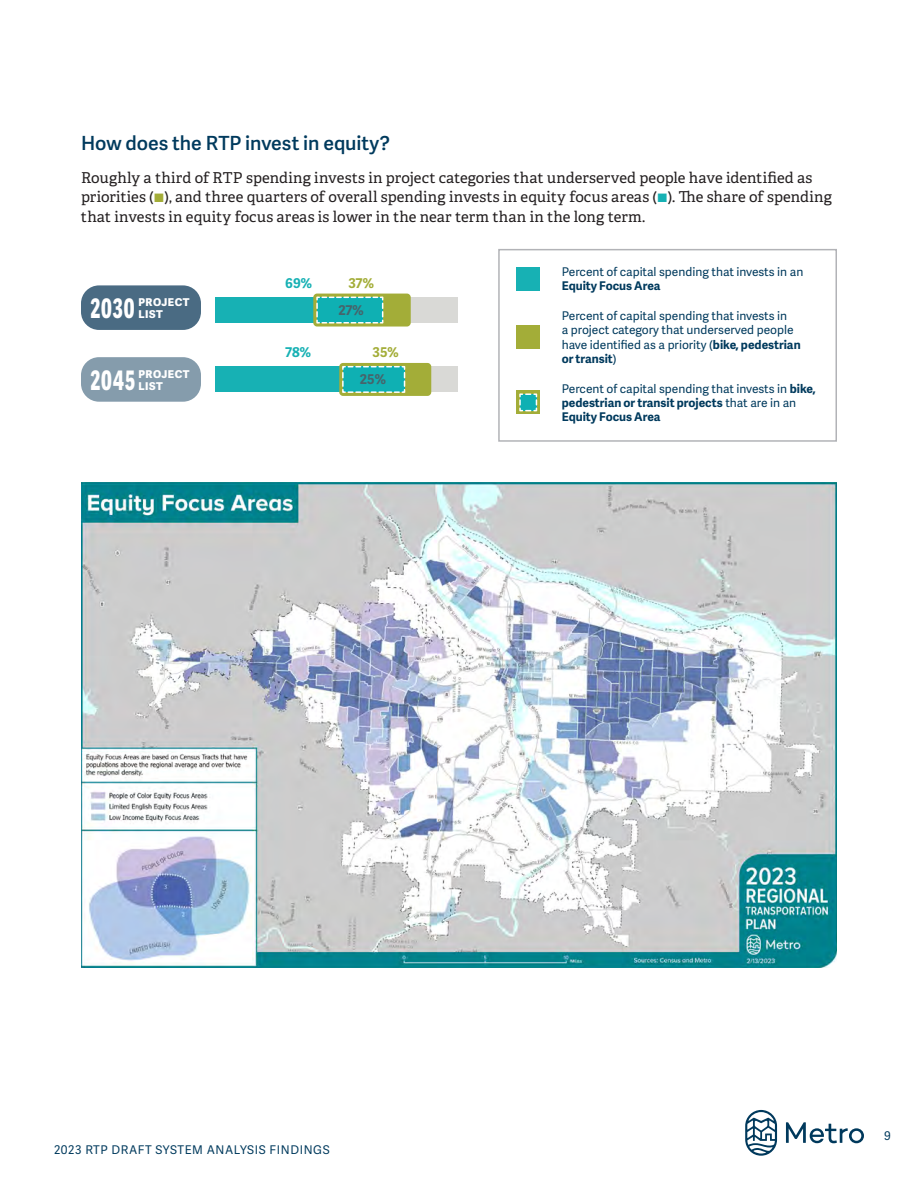
<style>
.page{position:relative;width:918px;height:1188px;background:#fff}
.page>*{position:absolute;margin:0;border:0;box-sizing:border-box;transform-origin:0 0}
.t1{font:800 26.85px "Adelle Sans";letter-spacing:.05em;color:#fff;scale:.67 1}
.memo_heading{font:600 19.5px "Adelle Sans";letter-spacing:-.005em;color:#003a5d}
.body_text{font:15px/19.5px "Adelle";letter-spacing:.005em;color:#231f20}
.t2{font:700 13.5px "Adelle Sans";color:#17b1b4}
.t3{font:700 13.5px "Adelle Sans";color:#a3ad38}
.t4{font:700 13.5px "Adelle Sans";color:#46646b}
.t5{font:12px/14.4px "Adelle Sans";color:#003a5d}
.t6{font:12px "Adelle Sans";letter-spacing:.05em;color:#003a5d}
.t7{font:800 10.8px "Adelle Sans";letter-spacing:.05em;color:#fff}
.s1{color:#a3ad38}
.s2{color:#17b1b4}
.s3{font-weight:700}
</style>
<div class="page">
<svg style="left:786px;top:1122px;width:78px;height:21px"></svg>
<svg style="left:745px;top:1110px;width:32px;height:46px"></svg>
<div style="left:407px;top:297px;width:51px;height:26px;background:#d9d9d6"></div>
<div style="left:215px;top:297px;width:168px;height:26px;background:#17b1b4"></div>
<div style="left:315px;top:295px;width:94px;height:30px;background:#a3ad38;border-radius:2px"></div>
<div style="left:313px;top:294px;width:98px;height:33px;border:4px solid #a3ad38;border-radius:2px"></div>
<div style="left:429px;top:367px;width:29px;height:25px;background:#d9d9d6"></div>
<div style="left:215px;top:367px;width:190px;height:25px;background:#17b1b4"></div>
<div style="left:341px;top:365px;width:88px;height:29px;background:#a3ad38;border-radius:2px"></div>
<div style="left:339px;top:363px;width:92px;height:33px;border:4px solid #a3ad38;border-radius:2px"></div>
<div style="left:81px;top:285px;width:120px;height:45px;background:#4a6b83;border-radius:18px"></div>
<div style="left:81px;top:357px;width:120px;height:45px;background:#859cac;border-radius:18px"></div>
<svg style="left:316px;top:296px;width:68px;height:28px"></svg>
<svg style="left:341px;top:365px;width:65px;height:29px"></svg>
<div style="left:498px;top:249px;width:339px;height:193px;border:2px solid #b2b3b7"></div>
<div style="left:516px;top:267px;width:24px;height:24px;background:#17b1b4"></div>
<div style="left:516px;top:325px;width:24px;height:24px;background:#a3ad38"></div>
<div style="left:516px;top:390px;width:24px;height:24px;background:#a3ad38"></div>
<svg style="left:519px;top:393px;width:19px;height:19px"></svg>
<img style="left:81px;top:482px;width:756px;height:486px">
<p class="memo_heading" style="left:81px;top:129px;width:310px">How does the RTP invest in equity?</p>
<p class="body_text" style="left:81px;top:168px;width:753px">Roughly a third of RTP spending invests in project categories that underserved people have identified as priorities (<span class="s1">■</span>), and three quarters of overall spending invests in equity focus areas (<span class="s2">■</span>). The share of spending that invests in equity focus areas is lower in the near term than in the long term.</p>
<p class="t7" style="left:138px;top:294px;width:53px">PROJECT</p>
<p class="t1" style="left:90px;top:288px;width:68px">2030</p>
<p class="t7" style="left:138px;top:306px;width:26px">LIST</p>
<p class="t7" style="left:138px;top:366px;width:53px">PROJECT</p>
<p class="t1" style="left:90px;top:360px;width:68px">2045</p>
<p class="t7" style="left:138px;top:378px;width:26px">LIST</p>
<p class="t2" style="left:285px;top:273px;width:28px">69%</p>
<p class="t3" style="left:349px;top:273px;width:27px">37%</p>
<p class="t4" style="left:339px;top:300px;width:27px">27%</p>
<p class="t2" style="left:285px;top:342px;width:27px">78%</p>
<p class="t3" style="left:373px;top:342px;width:28px">35%</p>
<p class="t4" style="left:360px;top:370px;width:28px">25%</p>
<p class="t5" style="left:562px;top:264px;width:243px">Percent of capital spending that invests in an<br><span class="s3">Equity Focus Area</span></p>
<p class="t5" style="left:562px;top:308px;width:240px">Percent of capital spending that invests in<br>a project category that underserved people have identified as a priority (<span class="s3">bike, pedestrian or transit</span>)</p>
<p class="t5" style="left:562px;top:381px;width:256px">Percent of capital spending that invests in <span class="s3">bike, pedestrian or transit projects</span> that are in an<br><span class="s3">Equity Focus Area</span></p>
<p class="t6" style="left:54px;top:1141px;width:277px">2023 RTP DRAFT SYSTEM ANALYSIS FINDINGS</p>
<p class="t5" style="left:884px;top:1129px;width:8px">9</p>
</div>
